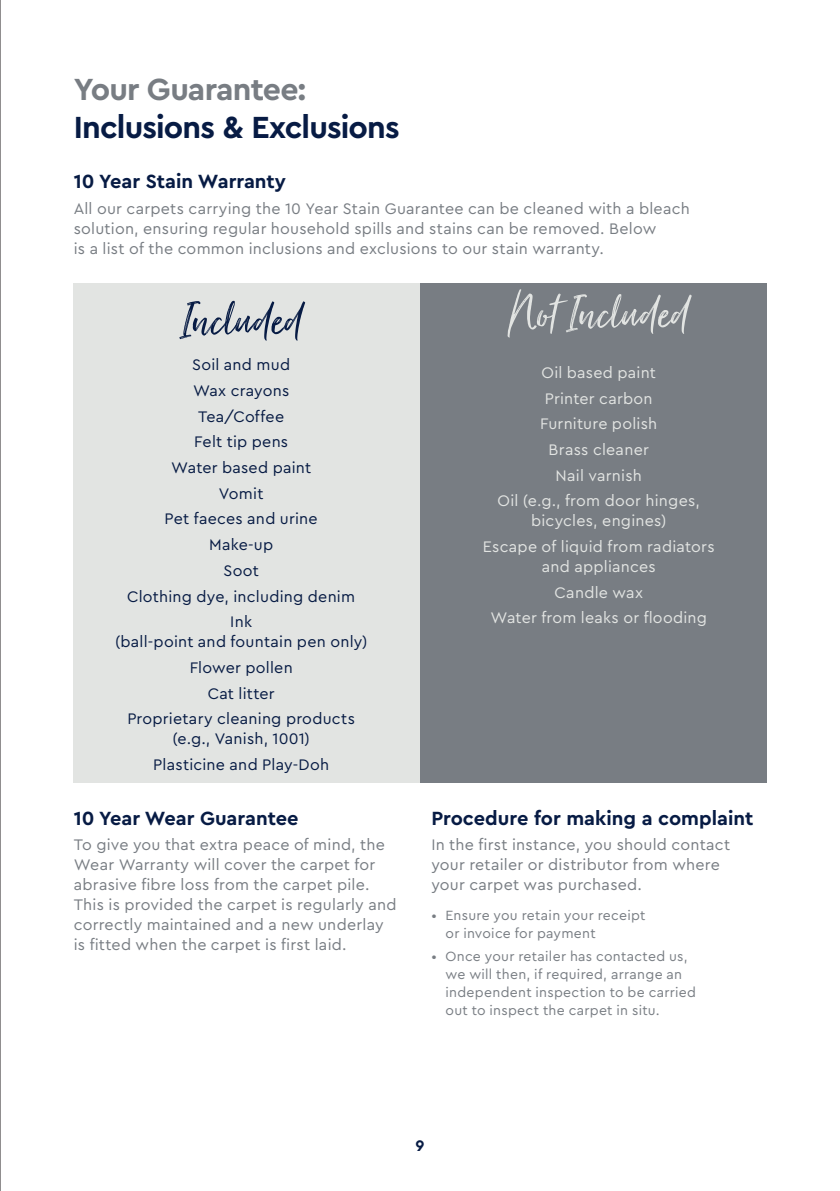
<style>
.page{position:relative;width:840px;height:1191px;background:#fff}
.page>*{position:absolute;margin:0;border:0;box-sizing:border-box;transform-origin:0 0}
.t1{font:58px "Just Lovely";color:#e2e4e2}
.t2{font:58px "Just Lovely";color:#071b44}
.t3{font:700 32px/38.4px "Cera Pro";letter-spacing:-.025em;color:#071b44}
.t4{font:700 20px "Cera Pro";color:#071b44}
.t5{font:16px/20px "Cera Pro";letter-spacing:.015em;color:#787d83}
.t6{font:16px/20px "Cera Pro";letter-spacing:.015em;color:#071b44;text-align:center}
.t7{font:16px/20px "Cera Pro";letter-spacing:.015em;color:#e2e4e2;text-align:center}
.t8{font:700 16px "Cera Pro";color:#071b44}
.t9{font:14px/18px "Cera Pro";letter-spacing:.02em;color:#787d83}
.s1{color:#787d83}
</style>
<div class="page">
<div style="left:420px;top:283px;width:345px;height:499px;background:#787d83"></div>
<div style="left:74px;top:283px;width:346px;height:499px;background:#e2e4e2"></div>
<hr style="left:0;top:0;width:1px;height:1191px;background:#231f20">
<p class="t3" style="left:74px;top:68px;width:327px"><span class="s1">Your Guarantee:<br></span>Inclusions &amp; Exclusions</p>
<p class="t4" style="left:74px;top:168px;width:214px">10 Year Stain Warranty</p>
<p class="t5" style="left:74px;top:198px;width:617px">All our carpets carrying the 10 Year Stain Guarantee can be cleaned with a bleach solution, ensuring regular household spills and stains can be removed. Below<br>is a list of the common inclusions and exclusions to our stain warranty.</p>
<p class="t2" style="left:180px;top:284px;width:124px">Included</p>
<p class="t6" style="left:192px;top:354px;width:99px">Soil and mud</p>
<p class="t6" style="left:193px;top:380px;width:98px">Wax crayons</p>
<p class="t6" style="left:198px;top:406px;width:87px">Tea/Coffee</p>
<p class="t6" style="left:194px;top:431px;width:95px">Felt tip pens</p>
<p class="t6" style="left:171px;top:457px;width:141px">Water based paint</p>
<p class="t6" style="left:219px;top:483px;width:46px">Vomit</p>
<p class="t6" style="left:164px;top:508px;width:154px">Pet faeces and urine</p>
<p class="t6" style="left:209px;top:534px;width:66px">Make-up</p>
<p class="t6" style="left:223px;top:560px;width:37px">Soot</p>
<p class="t6" style="left:127px;top:585px;width:229px">Clothing dye, including denim</p>
<p class="t6" style="left:115px;top:611px;width:254px">Ink<br>(ball-point and fountain pen only)</p>
<p class="t6" style="left:189px;top:657px;width:104px">Flower pollen</p>
<p class="t6" style="left:207px;top:682px;width:68px">Cat litter</p>
<p class="t6" style="left:127px;top:708px;width:229px">Proprietary cleaning products (e.g., Vanish, 1001)</p>
<p class="t6" style="left:153px;top:754px;width:177px">Plasticine and Play-Doh</p>
<p class="t4" style="left:74px;top:804px;width:226px">10 Year Wear Guarantee</p>
<p class="t5" style="left:74px;top:834px;width:324px">To give you that extra peace of mind, the Wear Warranty will cover the carpet for abrasive fibre loss from the carpet pile.<br>This is provided the carpet is regularly and correctly maintained and a new underlay is fitted when the carpet is first laid.</p>
<p class="t1" style="left:508px;top:278px;width:182px">Not Included</p>
<p class="t7" style="left:541px;top:362px;width:116px">Oil based paint</p>
<p class="t7" style="left:544px;top:387px;width:109px">Printer carbon</p>
<p class="t7" style="left:540px;top:413px;width:118px">Furniture polish</p>
<p class="t7" style="left:548px;top:439px;width:102px">Brass cleaner</p>
<p class="t7" style="left:555px;top:464px;width:88px">Nail varnish</p>
<p class="t7" style="left:497px;top:490px;width:204px">Oil (e.g., from door hinges, bicycles, engines)</p>
<p class="t7" style="left:482px;top:536px;width:233px">Escape of liquid from radiators and appliances</p>
<p class="t7" style="left:554px;top:581px;width:90px">Candle wax</p>
<p class="t7" style="left:490px;top:607px;width:218px">Water from leaks or flooding</p>
<p class="t4" style="left:431px;top:804px;width:323px">Procedure for making a complaint</p>
<p class="t5" style="left:431px;top:834px;width:300px">In the first instance, you should contact your retailer or distributor from where your carpet was purchased.</p>
<p class="t9" style="left:445px;top:905px;width:201px;text-indent:-14px">• Ensure you retain your receipt or invoice for payment</p>
<p class="t9" style="left:445px;top:947px;width:252px;text-indent:-14px">• Once your retailer has contacted us, we will then, if required, arrange an independent inspection to be carried out to inspect the carpet in situ.</p>
<p class="t8" style="left:415px;top:1135px;width:10px">9</p>
</div>
